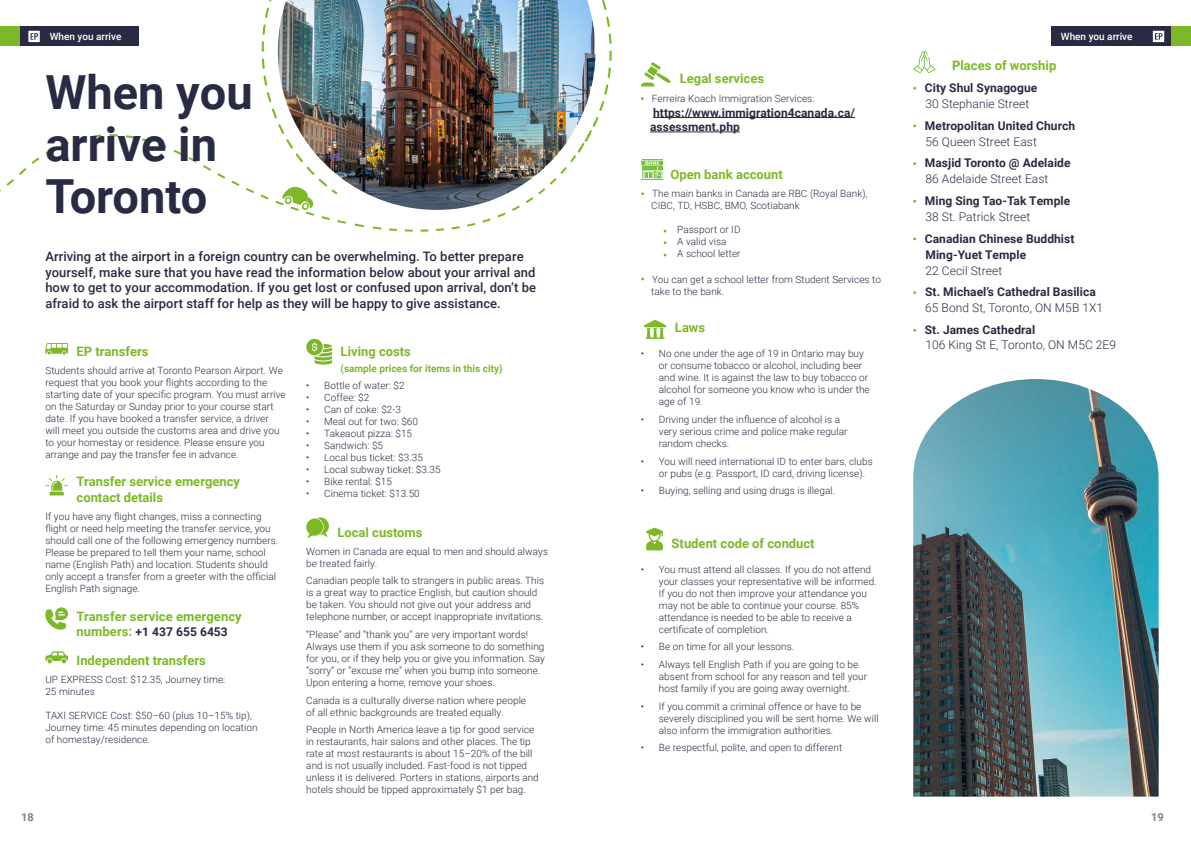
<style>
.page{position:relative;width:1191px;height:842px;background:#fff}
.page>*{position:absolute;margin:0;border:0;box-sizing:border-box;transform-origin:0 0}
.t1{font:700 47px/52px "Roboto";color:#282b43}
.t2{font:500 13px/15.6px "Roboto";letter-spacing:.005em;color:#282b43}
.t3{font:700 13px/15.6px "Roboto";color:#7db828}
.t4{font:700 12px/14.4px "Roboto";letter-spacing:.005em;color:#282b43}
.t5{font:300 12px "Roboto";letter-spacing:.005em;color:#282b43}
.t6{font:700 11px "Roboto";color:#827e8f}
.t7{font:300 10px/12px "Roboto";letter-spacing:.005em;color:#282b43}
.t8{font:700 10px "Roboto";color:#7db828}
.t9{font:500 10px "Roboto";color:#fff}
.s1{font-size:13px;color:#7db828}
</style>
<div class="page">
<svg style="left:45px;top:651px;width:23px;height:13px"></svg>
<svg style="left:45px;top:607px;width:23px;height:23px"></svg>
<svg style="left:306px;top:339px;width:26px;height:26px"></svg>
<svg style="left:643px;top:320px;width:23px;height:19px"></svg>
<svg style="left:45px;top:475px;width:23px;height:20px"></svg>
<svg style="left:646px;top:528px;width:17px;height:22px"></svg>
<svg style="left:45px;top:343px;width:23px;height:12px"></svg>
<img style="left:336px;top:0;width:200px;height:119px">
<img style="left:536px;top:0;width:76px;height:119px">
<img style="left:0;top:119px;width:598px;height:112px">
<img style="left:215px;top:0;width:121px;height:222px">
<div style="left:1051px;top:26px;width:120px;height:20px;background:#282b43"></div>
<div style="left:1171px;top:26px;width:20px;height:20px;background:#7db828"></div>
<svg style="left:1152px;top:31px;width:12px;height:11px"></svg>
<div style="left:19px;top:26px;width:120px;height:20px;background:#282b43"></div>
<div style="left:0;top:26px;width:19px;height:20px;background:#7db828"></div>
<svg style="left:28px;top:31px;width:12px;height:11px"></svg>
<svg style="left:306px;top:517px;width:23px;height:21px"></svg>
<hr style="left:653px;top:117px;width:202px;height:1px;background:#282b43">
<hr style="left:650px;top:132px;width:90px;height:1px;background:#282b43">
<svg style="left:641px;top:62px;width:29px;height:24px"></svg>
<svg style="left:913px;top:51px;width:22px;height:22px"></svg>
<svg style="left:641px;top:159px;width:22px;height:21px"></svg>
<img style="left:913px;top:379px;width:245px;height:418px">
<p class="t9" style="left:50px;top:29px;width:73px">When you arrive</p>
<p class="t9" style="left:1061px;top:29px;width:73px">When you arrive</p>
<h2 class="t3" style="left:680px;top:70px;width:86px">Legal services</h2>
<p class="t7" style="left:652px;top:92px;width:164px">Ferreira Koach Immigration Services:</p>
<p class="t4" style="left:650px;top:105px;width:206px">https://www.immigration4canada.ca/ assessment.php</p>
<h2 class="t3" style="left:952px;top:57px;width:106px">Places of worship</h2>
<p class="t4" style="left:925px;top:80px;width:114px">City Shul Synagogue</p>
<p class="t5" style="left:925px;top:95px;width:105px">30 Stephanie Street</p>
<p class="t4" style="left:925px;top:118px;width:152px">Metropolitan United Church</p>
<p class="t5" style="left:925px;top:133px;width:113px">56 Queen Street East</p>
<p class="t4" style="left:925px;top:155px;width:147px">Masjid Toronto @ Adelaide</p>
<p class="t5" style="left:925px;top:171px;width:124px">86 Adelaide Street East</p>
<p class="t4" style="left:925px;top:193px;width:147px">Ming Sing Tao-Tak Temple</p>
<p class="t5" style="left:925px;top:208px;width:106px">38 St. Patrick Street</p>
<p class="t4" style="left:925px;top:230px;width:151px;line-height:16px">Canadian Chinese Buddhist<br>Ming-Yuet Temple</p>
<p class="t5" style="left:925px;top:262px;width:78px">22 Cecil Street</p>
<p class="t4" style="left:925px;top:284px;width:172px">St. Michael’s Cathedral Basilica</p>
<p class="t5" style="left:925px;top:300px;width:179px">65 Bond St, Toronto, ON M5B 1X1</p>
<p class="t4" style="left:925px;top:322px;width:112px">St. James Cathedral</p>
<p class="t5" style="left:925px;top:336px;width:192px">106 King St E, Toronto, ON M5C 2E9</p>
<h1 class="t1" style="left:45px;top:64px;width:209px">When you arrive in<br>Toronto</h1>
<h2 class="t3" style="left:670px;top:166px;width:114px">Open bank account</h2>
<p class="t7" style="left:651px;top:187px;width:218px">The main banks in Canada are RBC (Royal Bank),<br>CIBC, TD, HSBC, BMO, Scotiabank</p>
<p class="t7" style="left:677px;top:223px;width:65px">Passport or ID<br>A valid visa<br>A school letter</p>
<p class="t7" style="left:651px;top:273px;width:231px">You can get a school letter from Student Services to take to the bank.</p>
<p class="t2" style="left:45px;top:248px;width:492px">Arriving at the airport in a foreign country can be overwhelming. To better prepare yourself, make sure that you have read the information below about your arrival and how to get to your accommodation. If you get lost or confused upon arrival, don’t be afraid to ask the airport staff for help as they will be happy to give assistance.</p>
<h2 class="t3" style="left:675px;top:320px;width:32px">Laws</h2>
<p class="t7" style="left:659px;top:347px;width:212px;text-indent:-18px">• No one under the age of 19 in Ontario may buy or consume tobacco or alcohol, including beer and wine. It is against the law to buy tobacco or alcohol for someone you know who is under the age of 19.</p>
<p class="t7" style="left:659px;top:413px;width:190px;text-indent:-18px">• Driving under the influence of alcohol is a very serious crime and police make regular random checks.</p>
<p class="t7" style="left:659px;top:455px;width:215px;text-indent:-18px">• You will need international ID to enter bars, clubs or pubs (e.g. Passport, ID card, driving license).</p>
<p class="t7" style="left:641px;top:484px;width:196px">• Buying, selling and using drugs is illegal.</p>
<h2 class="t3" style="left:77px;top:343px;width:73px">EP transfers</h2>
<p class="t7" style="left:45px;top:364px;width:242px">Students should arrive at Toronto Pearson Airport. We request that you book your flights according to the starting date of your specific program. You must arrive on the Saturday or Sunday prior to your course start date. If you have booked a transfer service, a driver<br>will meet you outside the customs area and drive you to your homestay or residence. Please ensure you arrange and pay the transfer fee in advance.</p>
<h2 class="t3" style="left:77px;top:473px;width:165px">Transfer service emergency contact details</h2>
<p class="t7" style="left:45px;top:510px;width:234px">If you have any flight changes, miss a connecting flight or need help meeting the transfer service, you should call one of the following emergency numbers.<br>Please be prepared to tell them your name, school name (English Path) and location. Students should only accept a transfer from a greeter with the official English Path signage.</p>
<h2 class="t3" style="left:77px;top:608px;width:167px">Transfer service emergency</h2>
<p class="t4" style="left:77px;top:624px;width:153px"><span class="s1">numbers:</span> +1 437 655 6453</p>
<h2 class="t3" style="left:77px;top:652px;width:131px">Independent transfers</h2>
<p class="t7" style="left:45px;top:673px;width:181px">UP EXPRESS Cost: $12.35, Journey time:<br>25 minutes</p>
<p class="t7" style="left:45px;top:709px;width:214px">TAXI SERVICE Cost: $50–60 (plus 10–15% tip),<br>Journey time: 45 minutes depending on location of homestay/residence.</p>
<h2 class="t3" style="left:341px;top:343px;width:72px">Living costs</h2>
<p class="t8" style="left:341px;top:361px;width:163px">(sample prices for items in this city)</p>
<p class="t7" style="left:306px;top:379px;width:100px">• Bottle of water: $2</p>
<p class="t7" style="left:306px;top:391px;width:65px">• Coffee: $2</p>
<p class="t7" style="left:306px;top:403px;width:96px">• Can of coke: $2-3</p>
<p class="t7" style="left:306px;top:415px;width:113px">• Meal out for two: $60</p>
<p class="t7" style="left:306px;top:427px;width:107px">• Takeaout pizza: $15</p>
<p class="t7" style="left:306px;top:439px;width:78px">• Sandwich: $5</p>
<p class="t7" style="left:306px;top:451px;width:118px">• Local bus ticket: $3.35</p>
<p class="t7" style="left:306px;top:463px;width:136px">• Local subway ticket: $3.35</p>
<p class="t7" style="left:306px;top:475px;width:87px">• Bike rental: $15</p>
<p class="t7" style="left:306px;top:487px;width:115px">• Cinema ticket: $13.50</p>
<h2 class="t3" style="left:337px;top:524px;width:87px">Local customs</h2>
<p class="t7" style="left:306px;top:545px;width:243px">Women in Canada are equal to men and should always be treated fairly.</p>
<p class="t7" style="left:306px;top:574px;width:239px">Canadian people talk to strangers in public areas. This is a great way to practice English, but caution should be taken. You should not give out your address and telephone number, or accept inappropriate invitations.</p>
<p class="t7" style="left:306px;top:628px;width:240px">“Please” and “thank you” are very important words!<br>Always use them if you ask someone to do something for you, or if they help you or give you information. Say “sorry” or “excuse me” when you bump into someone.<br>Upon entering a home, remove your shoes.</p>
<p class="t7" style="left:306px;top:694px;width:221px">Canada is a culturally diverse nation where people of all ethnic backgrounds are treated equally.</p>
<p class="t7" style="left:306px;top:723px;width:234px">People in North America leave a tip for good service in restaurants, hair salons and other places. The tip rate at most restaurants is about 15–20% of the bill and is not usually included. Fast-food is not tipped unless it is delivered. Porters in stations, airports and hotels should be tipped approximately $1 per bag.</p>
<h2 class="t3" style="left:671px;top:535px;width:145px">Student code of conduct</h2>
<p class="t7" style="left:659px;top:563px;width:219px;text-indent:-18px">• You must attend all classes. If you do not attend your classes your representative will be informed.<br>If you do not then improve your attendance you may not be able to continue your course. 85% attendance is needed to be able to receive a certificate of completion.</p>
<p class="t7" style="left:641px;top:640px;width:155px">• Be on time for all your lessons.</p>
<p class="t7" style="left:659px;top:658px;width:210px;text-indent:-18px">• Always tell English Path if you are going to be absent from school for any reason and tell your host family if you are going away overnight.</p>
<p class="t7" style="left:659px;top:700px;width:221px;text-indent:-18px">• If you commit a criminal offence or have to be severely disciplined you will be sent home. We will also inform the immigration authorities.</p>
<p class="t7" style="left:641px;top:741px;width:203px">• Be respectful, polite, and open to different</p>
<p class="t6" style="left:21px;top:810px;width:14px">18</p>
<p class="t6" style="left:1151px;top:810px;width:14px">19</p>
</div>
